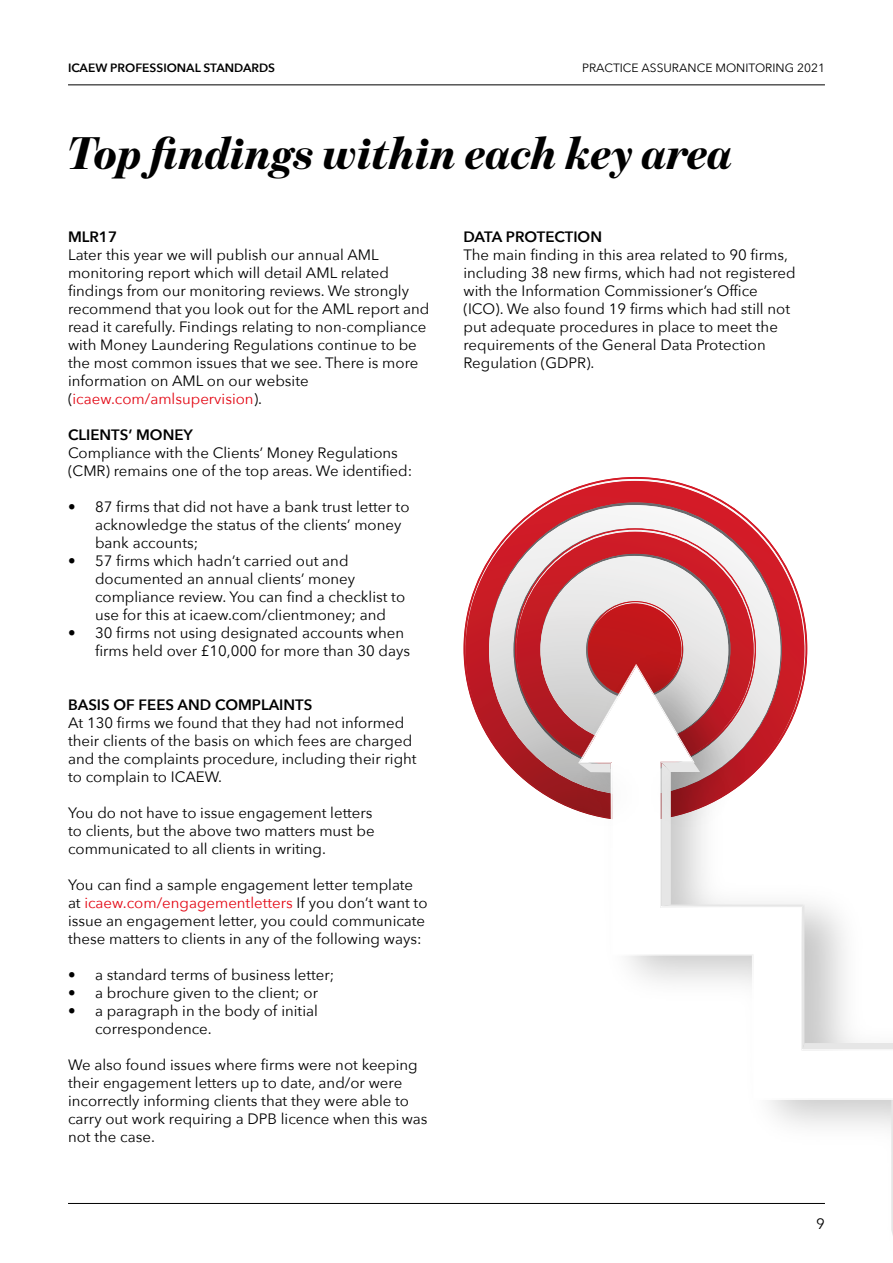
<style>
.page{position:relative;width:893px;height:1263px;background:#fff}
.page>*{position:absolute;margin:0;border:0;box-sizing:border-box;transform-origin:0 0}
.t1{font:italic 900 46.5px "Benton Mod Disp";color:#000}
.t2{font:15px/18px "Avenir Next";color:#000}
.t3{font:600 15px "Avenir Next";color:#000}
.t4{font:12px "Avenir Next";color:#000}
.t5{font:600 12px "Avenir Next";color:#000}
.s1{color:#e30613}
</style>
<div class="page">
<hr style="left:68px;top:85px;width:757px;height:1px;background:#000">
<hr style="left:68px;top:1203px;width:757px;height:1px;background:#000">
<svg style="left:466px;top:481px;width:259px;height:258px"></svg>
<svg style="left:489px;top:505px;width:290px;height:285px"></svg>
<svg style="left:516px;top:532px;width:238px;height:236px"></svg>
<img style="left:537px;top:741px;width:3px;height:51px">
<svg style="left:540px;top:554px;width:353px;height:681px"></svg>
<p class="t5" style="left:68px;top:57px;width:209px">ICAEW PROFESSIONAL STANDARDS</p>
<p class="t4" style="left:582px;top:57px;width:244px">PRACTICE ASSURANCE MONITORING 2021</p>
<h1 class="t1" style="left:68px;top:127px;width:667px">Top findings within each key area</h1>
<p class="t3" style="left:68px;top:224px;width:51px">MLR17</p>
<p class="t2" style="left:68px;top:245px;width:363px">Later this year we will publish our annual AML monitoring report which will detail AML related findings from our monitoring reviews. We strongly recommend that you look out for the AML report and read it carefully. Findings relating to non-compliance with Money Laundering Regulations continue to be the most common issues that we see. There is more information on AML on our website (<span class="s1">icaew.com/amlsupervision</span>).</p>
<p class="t3" style="left:68px;top:422px;width:126px">CLIENTS’ MONEY</p>
<p class="t2" style="left:68px;top:443px;width:346px">Compliance with the Clients’ Money Regulations (CMR) remains one of the top areas. We identified:</p>
<p class="t2" style="left:95px;top:497px;width:316px;text-indent:-27px">• 87 firms that did not have a bank trust letter to acknowledge the status of the clients’ money bank accounts;</p>
<p class="t2" style="left:95px;top:551px;width:312px;text-indent:-27px">• 57 firms which hadn’t carried out and documented an annual clients’ money compliance review. You can find a checklist to use for this at icaew.com/clientmoney; and</p>
<p class="t2" style="left:95px;top:623px;width:316px;text-indent:-27px">• 30 firms not using designated accounts when firms held over £10,000 for more than 30 days</p>
<p class="t3" style="left:68px;top:692px;width:246px">BASIS OF FEES AND COMPLAINTS</p>
<p class="t2" style="left:68px;top:713px;width:350px">At 130 firms we found that they had not informed their clients of the basis on which fees are charged and the complaints procedure, including their right to complain to ICAEW.</p>
<p class="t2" style="left:68px;top:803px;width:308px">You do not have to issue engagement letters to clients, but the above two matters must be communicated to all clients in writing.</p>
<p class="t2" style="left:68px;top:875px;width:361px">You can find a sample engagement letter template at <span class="s1">icaew.com/engagementletters</span> If you don’t want to issue an engagement letter, you could communicate these matters to clients in any of the following ways:</p>
<p class="t2" style="left:68px;top:965px;width:268px">• a standard terms of business letter;</p>
<p class="t2" style="left:68px;top:983px;width:252px">• a brochure given to the client; or</p>
<p class="t2" style="left:95px;top:1001px;width:224px;text-indent:-27px">• a paragraph in the body of initial correspondence.</p>
<p class="t2" style="left:68px;top:1055px;width:361px">We also found issues where firms were not keeping their engagement letters up to date, and/or were incorrectly informing clients that they were able to carry out work requiring a DPB licence when this was not the case.</p>
<p class="t3" style="left:463px;top:224px;width:140px">DATA PROTECTION</p>
<p class="t2" style="left:463px;top:245px;width:334px">The main finding in this area related to 90 firms, including 38 new firms, which had not registered with the Information Commissioner’s Office (ICO). We also found 19 firms which had still not put adequate procedures in place to meet the requirements of the General Data Protection Regulation (GDPR).</p>
<p class="t2" style="left:816px;top:1214px;width:10px">9</p>
</div>
